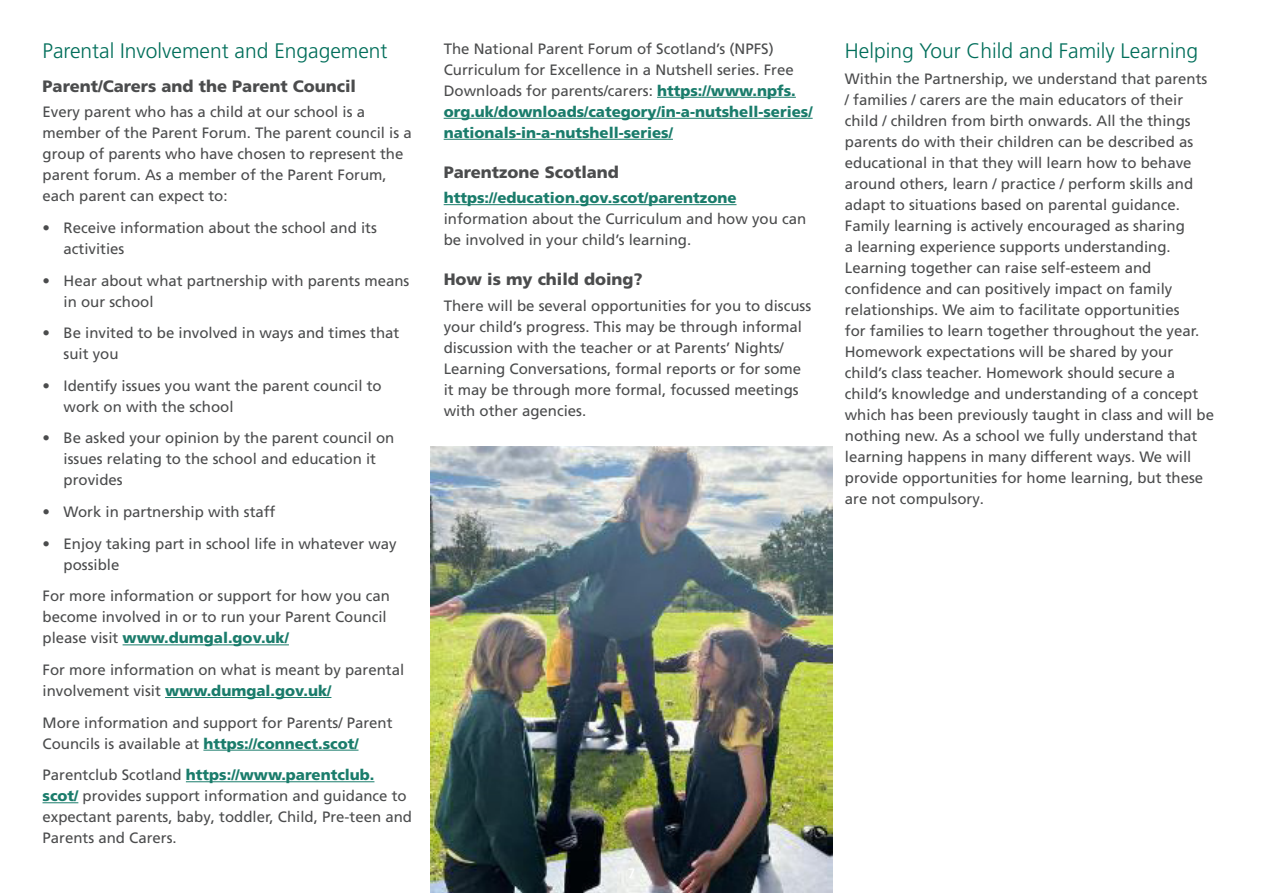
<style>
.page{position:relative;width:1263px;height:893px;background:#fff}
.page>*{position:absolute;margin:0;border:0;box-sizing:border-box;transform-origin:0 0}
.t1{font:300 21px "Frutiger LT Pro";color:#006e5a}
.Sub_heading_1{font:900 16.5px "Frutiger LT Pro";color:#4b4c4d}
.Body{font:15px/21px "Frutiger LT Pro";color:#4b4c4d}
.Bullets{font:15px/21px "Frutiger LT Pro";color:#4b4c4d}
.s1{font-weight:900;color:#1a7c6b}
</style>
<div class="page">
<img style="left:431px;top:446px;width:401px;height:447px">
<hr style="left:123px;top:645px;width:166px;height:1px;background:#1a7c6b">
<hr style="left:165px;top:697px;width:166px;height:1px;background:#1a7c6b">
<hr style="left:203px;top:750px;width:155px;height:1px;background:#1a7c6b">
<hr style="left:186px;top:781px;width:188px;height:1px;background:#1a7c6b">
<hr style="left:43px;top:802px;width:35px;height:1px;background:#1a7c6b">
<hr style="left:657px;top:97px;width:139px;height:1px;background:#1a7c6b">
<hr style="left:444px;top:118px;width:369px;height:1px;background:#1a7c6b">
<hr style="left:444px;top:139px;width:229px;height:1px;background:#1a7c6b">
<hr style="left:444px;top:204px;width:292px;height:1px;background:#1a7c6b">
<h2 class="t1" style="left:43px;top:39px;width:346px">Parental Involvement and Engagement</h2>
<h3 class="Sub_heading_1" style="left:43px;top:76px;width:315px">Parent/Carers and the Parent Council</h3>
<p class="Body" style="left:43px;top:102px;width:371px">Every parent who has a child at our school is a member of the Parent Forum. The parent council is a group of parents who have chosen to represent the parent forum. As a member of the Parent Forum, each parent can expect to:</p>
<p class="Bullets" style="left:64px;top:217px;width:315px;text-indent:-21px">• Receive information about the school and its activities</p>
<p class="Bullets" style="left:64px;top:270px;width:347px;text-indent:-21px">• Hear about what partnership with parents means in our school</p>
<p class="Bullets" style="left:64px;top:323px;width:337px;text-indent:-21px">• Be invited to be involved in ways and times that suit you</p>
<p class="Bullets" style="left:64px;top:375px;width:320px;text-indent:-21px">• Identify issues you want the parent council to work on with the school</p>
<p class="Bullets" style="left:64px;top:428px;width:332px;text-indent:-21px">• Be asked your opinion by the parent council on issues relating to the school and education it provides</p>
<p class="Bullets" style="left:43px;top:501px;width:234px">• Work in partnership with staff</p>
<p class="Bullets" style="left:64px;top:533px;width:335px;text-indent:-21px">• Enjoy taking part in school life in whatever way possible</p>
<p class="Body" style="left:43px;top:586px;width:349px">For more information or support for how you can become involved in or to run your Parent Council please visit <span class="s1">www.dumgal.gov.uk/</span></p>
<p class="Body" style="left:43px;top:659px;width:363px">For more information on what is meant by parental involvement visit <span class="s1">www.dumgal.gov.uk/</span></p>
<p class="Body" style="left:43px;top:712px;width:352px">More information and support for Parents/ Parent<br>Councils is available at <span class="s1">https://connect.scot/</span></p>
<p class="Body" style="left:43px;top:765px;width:371px">Parentclub Scotland <span class="s1">https://www.parentclub. scot/</span> provides support information and guidance to expectant parents, baby, toddler, Child, Pre-teen and Parents and Carers.</p>
<p class="Body" style="left:444px;top:38px;width:370px">The National Parent Forum of Scotland’s (NPFS)<br>Curriculum for Excellence in a Nutshell series. Free Downloads for parents/carers: <span class="s1">https://www.npfs. org.uk/downloads/category/in-a-nutshell-series/ nationals-in-a-nutshell-series/</span></p>
<h3 class="Sub_heading_1" style="left:444px;top:162px;width:177px">Parentzone Scotland</h3>
<p class="Body" style="left:444px;top:188px;width:364px"><span class="s1">https://education.gov.scot/parentzone </span>information about the Curriculum and how you can be involved in your child’s learning.</p>
<h3 class="Sub_heading_1" style="left:444px;top:270px;width:201px">How is my child doing?</h3>
<p class="Body" style="left:444px;top:295px;width:369px">There will be several opportunities for you to discuss your child’s progress. This may be through informal discussion with the teacher or at Parents’ Nights/ Learning Conversations, formal reports or for some it may be through more formal, focussed meetings with other agencies.</p>
<h2 class="t1" style="left:845px;top:39px;width:355px">Helping Your Child and Family Learning</h2>
<p class="Body" style="left:845px;top:68px;width:371px">Within the Partnership, we understand that parents / families / carers are the main educators of their child / children from birth onwards. All the things parents do with their children can be described as educational in that they will learn how to behave around others, learn / practice / perform skills and adapt to situations based on parental guidance.<br>Family learning is actively encouraged as sharing<br>a learning experience supports understanding.<br>Learning together can raise self-esteem and confidence and can positively impact on family relationships. We aim to facilitate opportunities<br>for families to learn together throughout the year.<br>Homework expectations will be shared by your child’s class teacher. Homework should secure a child’s knowledge and understanding of a concept which has been previously taught in class and will be nothing new. As a school we fully understand that learning happens in many different ways. We will provide opportunities for home learning, but these are not compulsory.</p>
</div>
